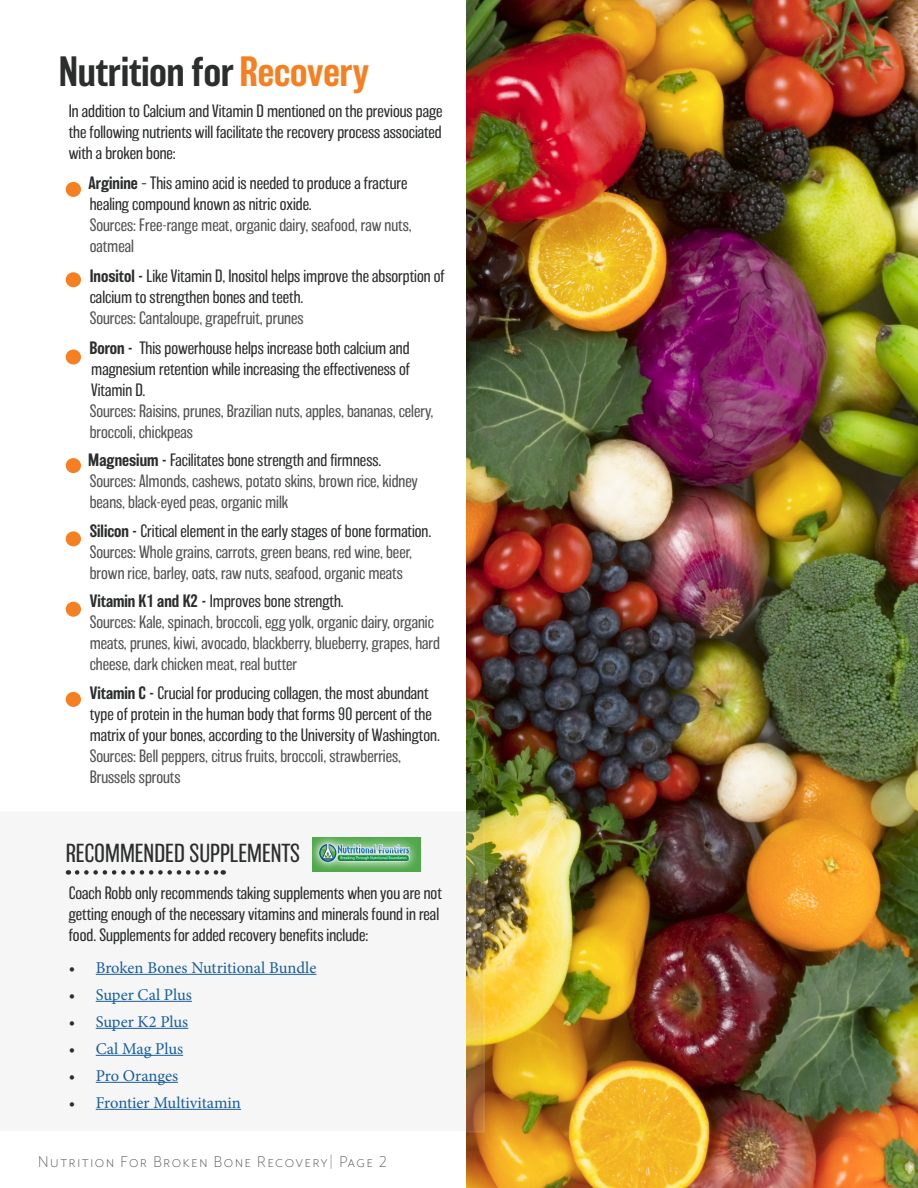
<style>
.page{position:relative;width:918px;height:1188px;background:#fff}
.page>*{position:absolute;margin:0;border:0;box-sizing:border-box;transform-origin:0 0}
.Title_2{font:500 39px "Balboa";color:#2c2d2d}
.Text__Right{font:200 24px "Balboa";color:#2c2d2d}
.t1{font:300 18px "Mr Eaves Mod OT";letter-spacing:.09em;color:#535355}
.Text__Right-2{font:200 16.5px/21px "Balboa";color:#2c2d2d}
.Text__Right-3{font:200 16.5px/21px "Balboa";color:#535355}
.t2{font:16.5px "Minion Pro";letter-spacing:-.005em;color:#175d9e}
.s1{color:#f57f21}
.s2{font-weight:500}
.s3{color:#2c2d2d}
</style>
<div class="page">
<img style="left:467px;top:0;width:451px;height:1188px">
<div style="left:66px;top:182px;width:15px;height:15px;background:#f57f21;border-radius:50%"></div>
<div style="left:65px;top:810px;width:420px;height:323px;background:#f6f6f6"></div>
<hr style="left:96px;top:974px;width:220px;height:1px;background:#175d9e">
<hr style="left:96px;top:1001px;width:96px;height:1px;background:#175d9e">
<hr style="left:96px;top:1028px;width:92px;height:1px;background:#175d9e">
<hr style="left:96px;top:1055px;width:87px;height:1px;background:#175d9e">
<hr style="left:96px;top:1082px;width:82px;height:1px;background:#175d9e">
<hr style="left:96px;top:1109px;width:145px;height:1px;background:#175d9e">
<svg style="left:77px;top:870px;width:147px;height:5px"></svg>
<img style="left:312px;top:838px;width:108px;height:34px">
<div style="left:66px;top:272px;width:15px;height:15px;background:#f57f21;border-radius:50%"></div>
<div style="left:66px;top:350px;width:15px;height:15px;background:#f57f21;border-radius:50%"></div>
<div style="left:66px;top:458px;width:15px;height:15px;background:#f57f21;border-radius:50%"></div>
<div style="left:66px;top:531px;width:15px;height:15px;background:#f57f21;border-radius:50%"></div>
<div style="left:66px;top:602px;width:15px;height:15px;background:#f57f21;border-radius:50%"></div>
<div style="left:66px;top:692px;width:15px;height:15px;background:#f57f21;border-radius:50%"></div>
<p class="Title_2" style="left:59px;top:50px;width:312px">Nutrition for <span class="s1">Recovery</span></p>
<p class="Text__Right-2" style="left:69px;top:101px;width:375px;text-align:justify">In addition to Calcium and Vitamin D mentioned on the previous page the following nutrients will facilitate the recovery process associated with a broken bone:</p>
<p class="Text__Right-2" style="left:88px;top:173px;width:321px"><span class="s2">Arginine</span> – This amino acid is needed to produce a fracture healing compound known as nitric oxide.</p>
<p class="Text__Right-3" style="left:90px;top:215px;width:323px">Sources: Free-range meat, organic dairy, seafood, raw nuts, oatmeal</p>
<p class="Text__Right-2" style="left:90px;top:266px;width:356px"><span class="s2">Inositol -</span> Like Vitamin D, Inositol helps improve the absorption of calcium to strengthen bones and teeth.</p>
<p class="Text__Right-3" style="left:90px;top:308px;width:215px">Sources: Cantaloupe, grapefruit, prunes</p>
<p class="Text__Right-2" style="left:89px;top:338px;width:322px;text-align:justify"><span class="s2">Boron -</span> This powerhouse helps increase both calcium and magnesium retention while increasing the effectiveness of Vitamin D.</p>
<p class="Text__Right-3" style="left:90px;top:401px;width:345px">Sources: Raisins, prunes, Brazilian nuts, apples, bananas, celery, broccoli, chickpeas</p>
<p class="Text__Right-2" style="left:88px;top:450px;width:295px"><span class="s2">Magnesium -</span> Facilitates bone strength and firmness.</p>
<p class="Text__Right-3" style="left:90px;top:471px;width:330px">Sources: Almonds, cashews, potato skins, brown rice, kidney beans, black-eyed peas, organic milk</p>
<p class="Text__Right-2" style="left:90px;top:521px;width:343px"><span class="s2">Silicon -</span> Critical element in the early stages of bone formation.</p>
<p class="Text__Right-3" style="left:90px;top:542px;width:324px">Sources: Whole grains, carrots, green beans, red wine, beer, brown rice, barley, oats, raw nuts, seafood, organic meats</p>
<p class="Text__Right-2" style="left:90px;top:591px;width:256px"><span class="s2">Vitamin K1 and K2 -</span> Improves bone strength.</p>
<p class="Text__Right-3" style="left:90px;top:612px;width:352px">Sources: Kale, spinach, broccoli, egg yolk, organic dairy, organic meats, prunes, kiwi, avocado, blackberry, blueberry, grapes, hard cheese, dark chicken meat, real butter</p>
<p class="Text__Right-2" style="left:90px;top:683px;width:352px"><span class="s2">Vitamin C -</span> Crucial for producing collagen, the most abundant type of protein in the human body that forms 90 percent of the matrix of your bones, according to the University of Washington.</p>
<p class="Text__Right-3" style="left:90px;top:746px;width:313px">Sources: Bell peppers, citrus fruits, broccoli, strawberries,<br>Brussels sprouts</p>
<p class="Text__Right" style="left:66px;top:841px;width:236px">RECOMMENDED SUPPLEMENTS</p>
<p class="Text__Right-2" style="left:69px;top:883px;width:375px">Coach Robb only recommends taking supplements when you are not getting enough of the necessary vitamins and minerals found in real food. Supplements for added recovery benefits include:</p>
<p class="t2" style="left:69px;top:956px;width:249px"><span class="s3">•</span> Broken Bones Nutritional Bundle</p>
<p class="t2" style="left:69px;top:983px;width:125px"><span class="s3">•</span> Super Cal Plus</p>
<p class="t2" style="left:69px;top:1010px;width:121px"><span class="s3">•</span> Super K2 Plus</p>
<p class="t2" style="left:69px;top:1037px;width:116px"><span class="s3">•</span> Cal Mag Plus</p>
<p class="t2" style="left:69px;top:1064px;width:111px"><span class="s3">•</span> Pro Oranges</p>
<p class="t2" style="left:69px;top:1091px;width:174px"><span class="s3">•</span> Frontier Multivitamin</p>
<p class="t1" style="left:38px;top:1152px;width:350px">Nutrition For Broken Bone Recovery| Page 2</p>
</div>
